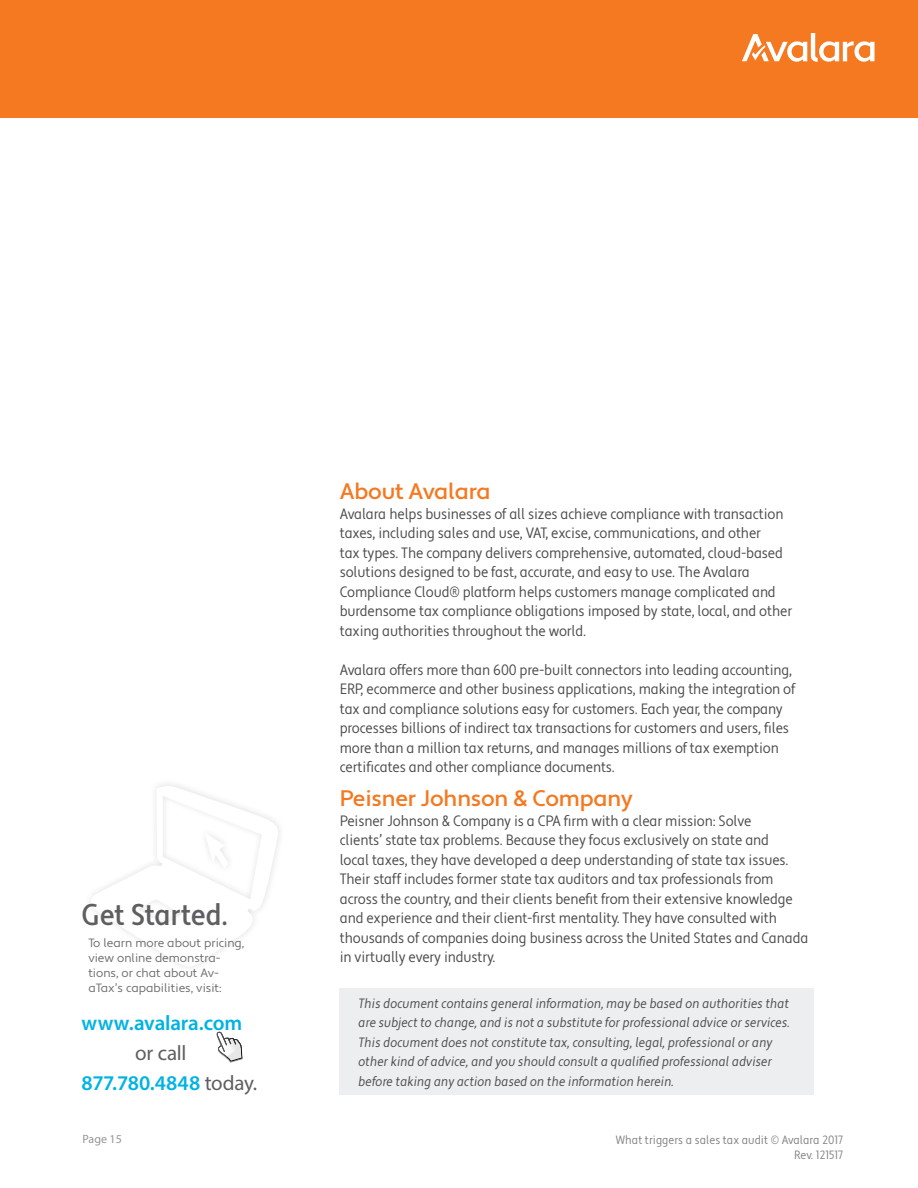
<style>
.page{position:relative;width:918px;height:1188px;background:#fff}
.page>*{position:absolute;margin:0;border:0;box-sizing:border-box;transform-origin:0 0}
.t1{font:500 condensed 30px "Apertura";letter-spacing:-.01em;color:#5f5f62}
.t2{font:500 22.5px "Apertura";letter-spacing:-.01em;color:#f47921}
.t3{font:21px/30px "Myriad Pro";letter-spacing:-.01em;color:#5f5f62}
.t4{font:600 21px "Myriad Pro";letter-spacing:-.01em;color:#00b3e3}
.t5{font:condensed 15px/19.5px "Apertura";letter-spacing:-.01em;color:#4b4c4d}
.t6{font:13.5px/19.5px "Apertura Condensed Obliq";letter-spacing:-.01em;color:#4b4c4d}
.t7{font:12px/15px "Apertura";color:#6c6d70}
.t8{font:condensed 12px/14.4px "Apertura";color:#808285;text-align:right}
.t9{font:12px "Myriad Pro";color:#939598}
.s1{font-weight:600;color:#00b3e3}
</style>
<div class="page">
<div style="left:0;top:0;width:918px;height:118px;background:#f47921"></div>
<svg style="left:742px;top:33px;width:132px;height:29px"></svg>
<svg style="left:90px;top:786px;width:190px;height:182px"></svg>
<svg style="left:216px;top:1031px;width:27px;height:32px"></svg>
<div style="left:340px;top:988px;width:474px;height:107px;background:#edeeef"></div>
<h1 class="t1" style="left:82px;top:896px;width:148px">Get Started.</h1>
<p class="t7" style="left:88px;top:936px;width:158px">To learn more about pricing, view online demonstra&shy;tions, or chat about Av&shy;aTax’s capabilities, visit:</p>
<h3 class="t4" style="left:82px;top:1009px;width:162px">www.avalara.com</h3>
<h3 class="t3" style="left:82px;top:1037px;width:177px;text-indent:53px">or call<br><span class="s1">877.780.4848</span> today.</h3>
<p class="t9" style="left:82px;top:1131px;width:41px">Page 15</p>
<h2 class="t2" style="left:340px;top:478px;width:152px">About Avalara</h2>
<p class="t5" style="left:340px;top:504px;width:454px">Avalara helps businesses of all sizes achieve compliance with transaction taxes, including sales and use, VAT, excise, communications, and other<br>tax types. The company delivers comprehensive, automated, cloud-based solutions designed to be fast, accurate, and easy to use. The Avalara Compliance Cloud® platform helps customers manage complicated and burdensome tax compliance obligations imposed by state, local, and other taxing authorities throughout the world.</p>
<p class="t5" style="left:340px;top:660px;width:457px">Avalara offers more than 600 pre-built connectors into leading accounting, ERP, ecommerce and other business applications, making the integration of tax and compliance solutions easy for customers. Each year, the company processes billions of indirect tax transactions for customers and users, files more than a million tax returns, and manages millions of tax exemption certificates and other compliance documents.</p>
<h2 class="t2" style="left:340px;top:785px;width:295px">Peisner Johnson &amp; Company</h2>
<p class="t5" style="left:340px;top:812px;width:470px">Peisner Johnson &amp; Company is a CPA firm with a clear mission: Solve<br>clients’ state tax problems. Because they focus exclusively on state and<br>local taxes, they have developed a deep understanding of state tax issues.<br>Their staff includes former state tax auditors and tax professionals from across the country, and their clients benefit from their extensive knowledge and experience and their client-first mentality. They have consulted with thousands of companies doing business across the United States and Canada in virtually every industry.</p>
<p class="t6" style="left:359px;top:994px;width:433px">This document contains general information, may be based on authorities that are subject to change, and is not a substitute for professional advice or services.<br>This document does not constitute tax, consulting, legal, professional or any other kind of advice, and you should consult a qualified professional adviser before taking any action based on the information herein.</p>
<p class="t8" style="left:616px;top:1133px;width:229px">What triggers a sales tax audit © Avalara 2017<br>Rev. 121517</p>
</div>
